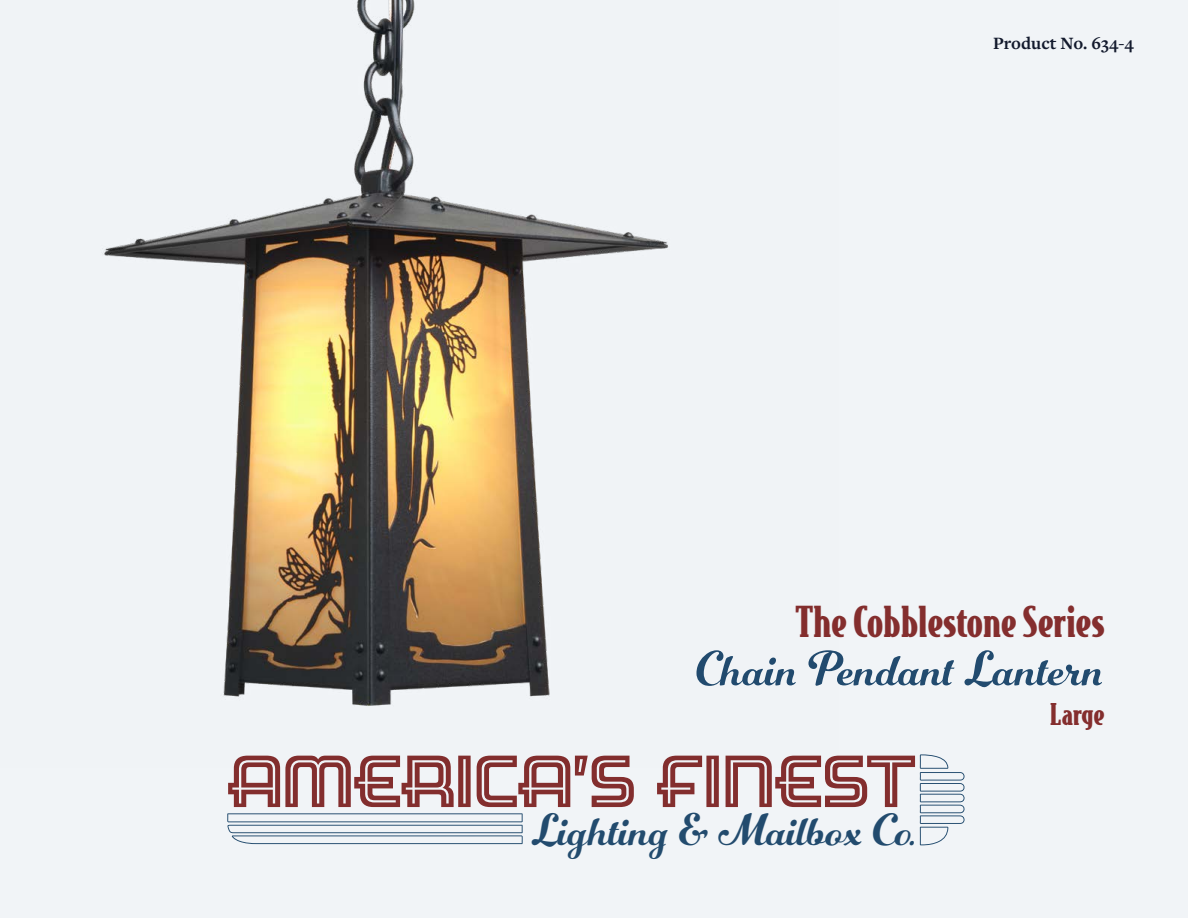
<style>
.page{position:relative;width:1188px;height:918px;background:#f1f4f7}
.page>*{position:absolute;margin:0;border:0;box-sizing:border-box;transform-origin:0 0}
.t1{font:70.8px "Hotel";letter-spacing:-.005em;color:#832e2e}
.t2{font:51px "Number Five Smooth";color:#224b6f}
.t3{font:46.95px "Number Five Smooth";color:#224b6e}
.t4{font:900 40.5px "Bodega Serif";color:#842e2e}
.t5{font:900 28.5px "Bodega Serif";color:#842e2e}
.t6{font:700 18px "Freight Text Pro";color:#131a2d}
</style>
<div class="page">
<svg style="left:227px;top:813px;width:296px;height:31px"></svg>
<svg style="left:920px;top:754px;width:45px;height:91px"></svg>
<img style="left:104px;top:0;width:565px;height:706px">
<p class="t6" style="left:993px;top:31px;width:142px">Product No. 634-4</p>
<p class="t4" style="left:796px;top:595px;width:310px">The Cobblestone Series</p>
<p class="t2" style="left:696px;top:638px;width:410px">Chain Pendant Lantern</p>
<h1 class="t1" style="left:227px;top:744px;width:691px">AMERICA’S FINEST</h1>
<p class="t3" style="left:532px;top:801px;width:386px">Lighting &amp; Mailbox Co.</p>
<p class="t5" style="left:1050px;top:695px;width:56px">Large</p>
</div>
